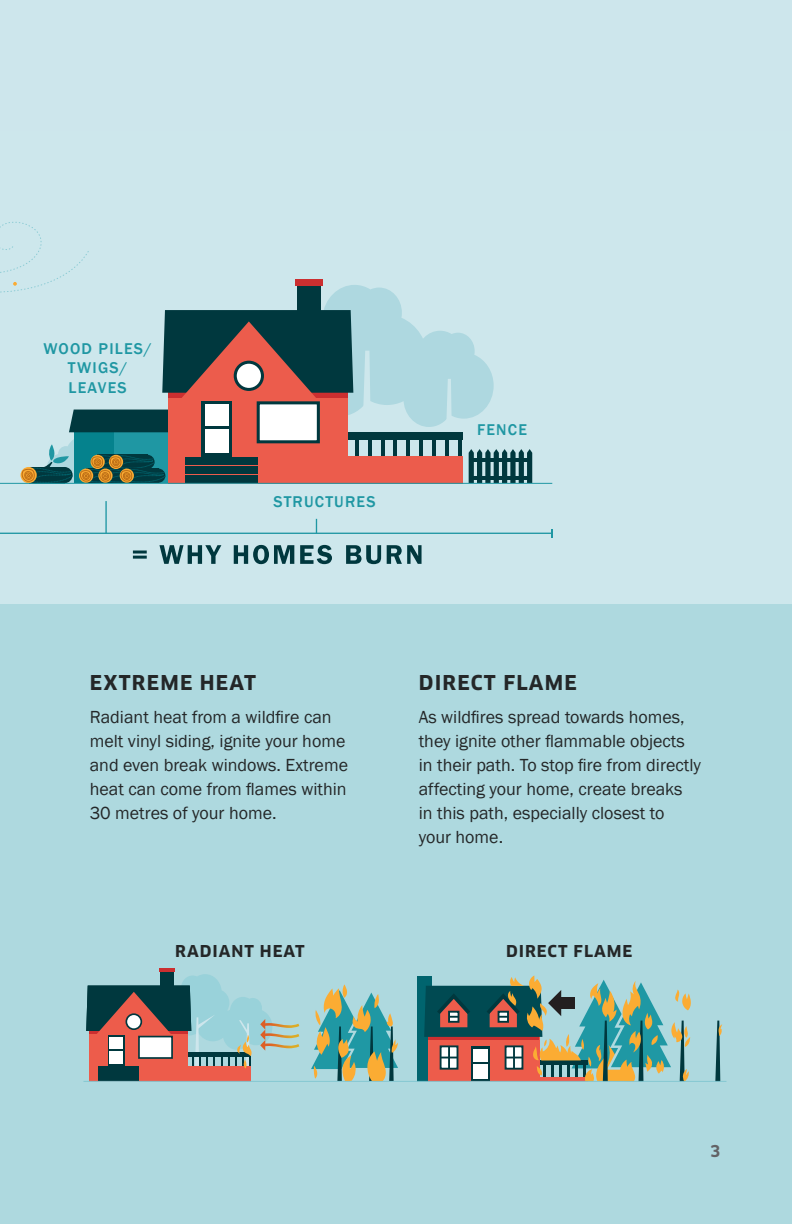
<style>
.page{position:relative;width:792px;height:1224px;background:#cde6ec}
.page>*{position:absolute;margin:0;border:0;box-sizing:border-box;transform-origin:0 0}
.t1{font:700 20px "Clan Pro";letter-spacing:.06em;color:#242728}
.t2{font:18px/24px "Franklin Gothic";color:#242728}
.t3{font:500 16px/19.2px "Franklin Gothic";letter-spacing:.075em;color:#1f97a3;text-align:center}
.t4{font:700 16px "Clan Pro";letter-spacing:.06em;color:#242728}
.t5{font:700 16px "Clan Pro";color:#636366}
</style>
<div class="page">
<hr style="left:133px;top:556px;width:14px;height:3px;background:#00383e">
<hr style="left:133px;top:551px;width:14px;height:3px;background:#00383e">
<svg style="left:159px;top:545px;width:62px;height:19px"></svg>
<svg style="left:234px;top:545px;width:60px;height:19px"></svg>
<svg style="left:300px;top:545px;width:32px;height:19px"></svg>
<svg style="left:346px;top:545px;width:35px;height:19px"></svg>
<svg style="left:387px;top:545px;width:35px;height:19px"></svg>
<hr style="left:0;top:533px;width:552px;height:1px;background:#1f97a3">
<hr style="left:105px;top:501px;width:2px;height:32px;background:#1f97a3">
<svg style="left:316px;top:519px;width:1px;height:14px"></svg>
<hr style="left:0;top:483px;width:552px;height:1px;background:#1f97a3">
<svg style="left:0;top:222px;width:532px;height:262px"></svg>
<div style="left:0;top:605px;width:792px;height:619px;background:#aed9df"></div>
<div style="left:417px;top:977px;width:14px;height:105px;background:#00646e"></div>
<svg style="left:424px;top:975px;width:299px;height:106px"></svg>
<div style="left:90px;top:1066px;width:161px;height:15px;background:#ed5c4b"></div>
<div style="left:99px;top:1076px;width:40px;height:5px;background:#00383e"></div>
<div style="left:160px;top:969px;width:13px;height:20px;background:#00383e"></div>
<hr style="left:159px;top:968px;width:15px;height:4px;background:#cb2f30">
<svg style="left:311px;top:984px;width:87px;height:97px"></svg>
<hr style="left:83px;top:1081px;width:643px;height:1px;background:#85c8d2">
<svg style="left:86px;top:974px;width:213px;height:104px"></svg>
<p class="t3" style="left:43px;top:339px;width:110px">WOOD PILES/<br>TWIGS/<br>LEAVES</p>
<p class="t3" style="left:273px;top:493px;width:104px">STRUCTURES</p>
<p class="t3" style="left:477px;top:420px;width:51px">FENCE</p>
<p class="t1" style="left:90px;top:671px;width:168px">EXTREME HEAT</p>
<p class="t2" style="left:90px;top:706px;width:260px">Radiant heat from a wildfire can melt vinyl siding, ignite your home and even break windows. Extreme heat can come from flames within<br>30 metres of your home.</p>
<p class="t1" style="left:419px;top:671px;width:159px">DIRECT FLAME</p>
<p class="t2" style="left:419px;top:706px;width:284px">As wildfires spread towards homes, they ignite other flammable objects in their path. To stop fire from directly affecting your home, create breaks in this path, especially closest to your home.</p>
<p class="t4" style="left:175px;top:942px;width:131px">RADIANT HEAT</p>
<p class="t4" style="left:506px;top:942px;width:128px">DIRECT FLAME</p>
<p class="t5" style="left:710px;top:1142px;width:12px">3</p>
</div>
